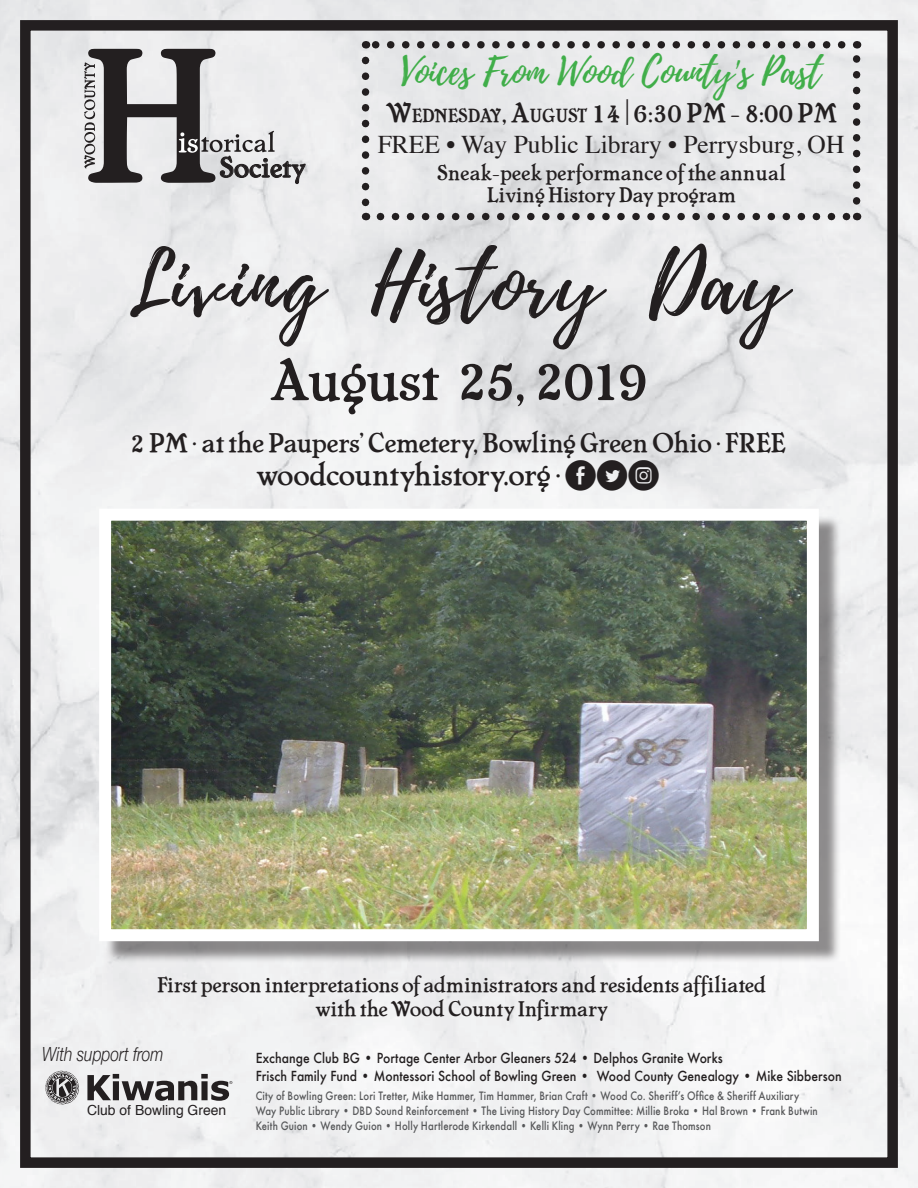
<style>
.page{position:relative;width:918px;height:1188px;background:#fff}
.page>*{position:absolute;margin:0;border:0;box-sizing:border-box;transform-origin:0 0}
.t1{font:84px "Playlist Script";letter-spacing:.03em;color:#231f20}
.t2{font:57.6px "Cheboygan";letter-spacing:-.035em;color:#231f20}
.t3{font:37.5px "Playlist Script";color:#40ae49}
.t4{font:30px "Cheboygan";letter-spacing:-.01em;color:#231f20}
.t5{font:27.75px "Cheboygan";color:#231f20}
.t6{font:27px "Cheboygan";color:#231f20}
.t7{font:26.85px "Cheboygan";letter-spacing:-.01em;color:#231f20}
.t8{font:25.5px "Times";color:#231f20}
.t9{font:21px "Cheboygan";color:#231f20}
.main_body_copy{font:italic 300 19.5px "Helvetica Neue";color:#231f20;scale:.8 1}
.t10{font:13.95px "Helvetica";color:#231f20}
.t11{font:500 13.5px "Futura";color:#231f20;scale:.9 1}
.t12{font:500 11.25px "Futura";letter-spacing:.015em;color:#57585a;scale:.85 1}
.s1{font-size:18.9px}
.s2{font-family:"Social Media Circled"}
</style>
<div class="page">
<img style="left:0;top:0;width:918px;height:1188px">
<svg style="left:380px;top:213px;width:469px;height:7px;background:#969596"></svg>
<svg style="left:373px;top:41px;width:469px;height:8px;background:#a09fa0"></svg>
<svg style="left:362px;top:60px;width:7px;height:160px"></svg>
<svg style="left:853px;top:41px;width:7px;height:160px"></svg>
<div style="left:105px;top:515px;width:736px;height:448px;background:#231f20;opacity:.5"></div>
<img style="left:112px;top:522px;width:694px;height:406px">
<div style="left:99px;top:509px;width:720px;height:432px;border:12px solid #fff"></div>
<svg style="left:84px;top:49px;width:221px;height:140px;background:#afaeaf"></svg>
<svg style="left:87px;top:1074px;width:145px;height:27px"></svg>
<svg style="left:45px;top:1071px;width:34px;height:33px"></svg>
<div style="left:20px;top:20px;width:878px;height:1148px;border:10px solid #231f20"></div>
<p class="t5" style="left:219px;top:150px;width:87px">Society</p>
<p class="t3" style="left:401px;top:45px;width:421px">Voices From Wood County's Past</p>
<p class="t6" style="left:385px;top:96px;width:453px">W<span class="s1">EDNESDAY</span>, A<span class="s1">UGUST</span> 14 | 6:30 PM - 8:00 PM</p>
<p class="t8" style="left:378px;top:120px;width:468px">FREE • Way Public Library • Perrysburg, OH</p>
<p class="t9" style="left:437px;top:159px;width:350px">Sneak-peek performance of the annual</p>
<p class="t9" style="left:487px;top:182px;width:250px">Living History Day program</p>
<p class="t1" style="left:128px;top:224px;width:660px">Living History Day</p>
<p class="t2" style="left:268px;top:344px;width:380px">August 25, 2019</p>
<p class="t7" style="left:130px;top:426px;width:656px">2 PM • at the Paupers’ Cemetery, Bowling Green Ohio • FREE</p>
<p class="t4" style="left:255px;top:456px;width:406px">woodcountyhistory.org • <span class="s2">EDQ</span></p>
<p class="t9" style="left:157px;top:972px;width:610px">First person interpretations of administrators and residents affiliated</p>
<p class="t9" style="left:315px;top:996px;width:294px">with the Wood County Infirmary</p>
<p class="main_body_copy" style="left:42px;top:1039px;width:153px">With support from</p>
<p class="t10" style="left:87px;top:1099px;width:141px">Club of Bowling Green</p>
<p class="t11" style="left:256px;top:1048px;width:520px">Exchange Club BG • Portage Center Arbor Gleaners 524 • Delphos Granite Works</p>
<p class="t11" style="left:256px;top:1066px;width:653px">Frisch Family Fund • Montessori School of Bowling Green • Wood County Genealogy • Mike Sibberson</p>
<p class="t12" style="left:256px;top:1088px;width:641px">City of Bowling Green: Lori Tretter, Mike Hammer, Tim Hammer, Brian Craft • Wood Co. Sheriff’s Office &amp; Sheriff Auxiliary</p>
<p class="t12" style="left:256px;top:1103px;width:663px">Way Public Library • DBD Sound Reinforcement • The Living History Day Committee: Millie Broka • Hal Brown • Frank Butwin</p>
<p class="t12" style="left:256px;top:1118px;width:537px">Keith Guion • Wendy Guion • Holly Hartlerode Kirkendall • Kelli Kling • Wynn Perry • Rae Thomson</p>
</div>
